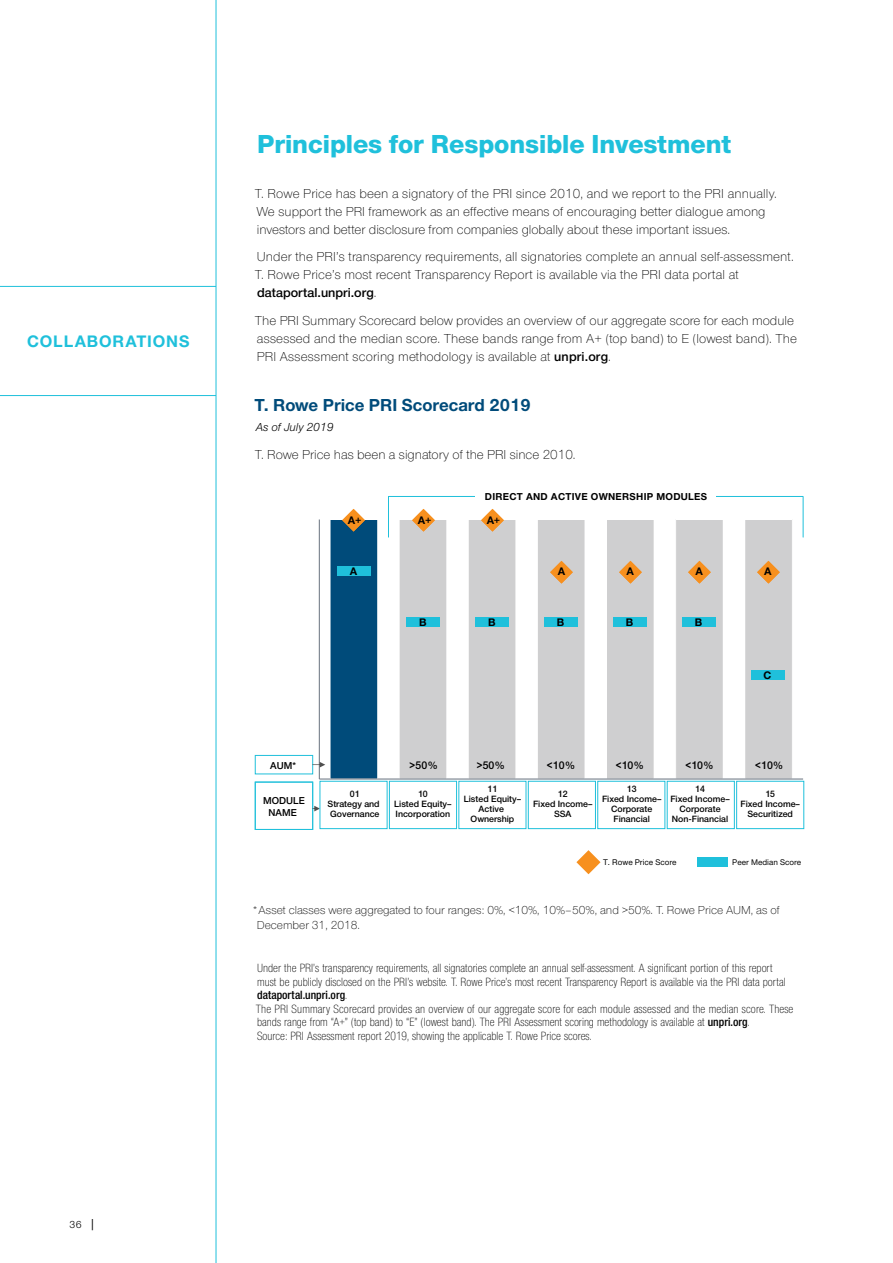
<style>
.page{position:relative;width:893px;height:1263px;background:#fff}
.page>*{position:absolute;margin:0;border:0;box-sizing:border-box;transform-origin:0 0}
.t1{font:800 27px "Nimbus Sans Novus";color:#1fc0db}
.t2{font:700 18px "Nimbus Sans Novus";color:#004b7a}
.t3{font:700 17.25px "Nimbus Sans Novus";letter-spacing:.05em;color:#1fc0db}
.t4{font:300 13.5px/18px "Nimbus Sans Novus";color:#000}
.t5{font:300 12.3px/13.5px "Nimbus Sans Novus Cond";color:#000}
.t6{font:300 12px/15px "Nimbus Sans Novus";color:#000}
.t7{font:italic 12px "Nimbus Sans Novus";color:#000}
.t8{font:600 11.4px "Nimbus Sans Novus";color:#000}
.t9{font:700 11.4px "Nimbus Sans Novus";color:#000}
.t10{font:10.5px "Nimbus Sans Novus";color:#000}
.t11{font:700 10.35px "Nimbus Sans Novus";letter-spacing:.025em;color:#000}
.t12{font:600 10.35px/12.5px "Nimbus Sans Novus";color:#000;text-align:center}
.t13{font:600 9.45px/9.9px "Nimbus Sans Novus";color:#000;text-align:center}
.t14{font:500 8.55px "Nimbus Sans Novus";color:#000}
.s1{font-weight:600}
.s2{font-size:13.5px}
</style>
<div class="page">
<hr style="left:0;top:286px;width:216px;height:1px;background:#1fc0db">
<hr style="left:0;top:395px;width:216px;height:1px;background:#1fc0db">
<hr style="left:216px;top:0;width:1px;height:1263px;background:#1fc0db">
<div style="left:330px;top:519px;width:48px;height:260px;background:#004b7a"></div>
<div style="left:330px;top:519px;width:48px;height:260px;border:1px solid #fff"></div>
<div style="left:399px;top:519px;width:48px;height:260px;background:#cfcfd0"></div>
<div style="left:399px;top:519px;width:48px;height:260px;border:1px solid #fff"></div>
<div style="left:468px;top:519px;width:48px;height:260px;background:#cfcfd0"></div>
<div style="left:468px;top:519px;width:48px;height:260px;border:1px solid #fff"></div>
<div style="left:537px;top:519px;width:48px;height:260px;background:#cfcfd0"></div>
<div style="left:537px;top:519px;width:48px;height:260px;border:1px solid #fff"></div>
<div style="left:606px;top:519px;width:48px;height:260px;background:#cfcfd0"></div>
<div style="left:606px;top:519px;width:48px;height:260px;border:1px solid #fff"></div>
<div style="left:676px;top:519px;width:47px;height:260px;background:#cfcfd0"></div>
<div style="left:745px;top:519px;width:47px;height:260px;background:#cfcfd0"></div>
<div style="left:744px;top:519px;width:49px;height:260px;border:1px solid #fff"></div>
<hr style="left:319px;top:519px;width:1px;height:260px;background:#67717e">
<hr style="left:319px;top:779px;width:484px;height:1px;background:#67717e">
<svg style="left:342px;top:509px;width:23px;height:23px"></svg>
<svg style="left:550px;top:561px;width:23px;height:22px"></svg>
<svg style="left:619px;top:561px;width:23px;height:22px"></svg>
<svg style="left:688px;top:561px;width:23px;height:22px"></svg>
<svg style="left:757px;top:561px;width:23px;height:22px"></svg>
<div style="left:406px;top:617px;width:34px;height:9px;background:#1fc0db"></div>
<div style="left:337px;top:567px;width:33px;height:9px;background:#1fc0db"></div>
<div style="left:475px;top:617px;width:34px;height:9px;background:#1fc0db"></div>
<div style="left:613px;top:617px;width:33px;height:9px;background:#1fc0db"></div>
<div style="left:545px;top:617px;width:33px;height:9px;background:#1fc0db"></div>
<div style="left:682px;top:617px;width:33px;height:9px;background:#1fc0db"></div>
<div style="left:752px;top:670px;width:33px;height:9px;background:#1fc0db"></div>
<svg style="left:576px;top:850px;width:24px;height:24px"></svg>
<div style="left:698px;top:857px;width:30px;height:9px;background:#1fc0db"></div>
<svg style="left:388px;top:496px;width:416px;height:42px"></svg>
<div style="left:476px;top:489px;width:240px;height:16px;background:#fff"></div>
<div style="left:255px;top:782px;width:58px;height:48px;border:1px solid #1fc0db"></div>
<div style="left:255px;top:755px;width:58px;height:19px;border:1px solid #1fc0db"></div>
<svg style="left:312px;top:762px;width:13px;height:5px"></svg>
<svg style="left:312px;top:806px;width:7px;height:5px"></svg>
<div style="left:319px;top:781px;width:69px;height:48px;border:1px solid #1fc0db"></div>
<div style="left:389px;top:781px;width:68px;height:48px;border:1px solid #1fc0db"></div>
<div style="left:458px;top:781px;width:68px;height:48px;border:1px solid #1fc0db"></div>
<div style="left:528px;top:781px;width:68px;height:48px;border:1px solid #1fc0db"></div>
<div style="left:597px;top:781px;width:68px;height:48px;border:1px solid #1fc0db"></div>
<div style="left:667px;top:781px;width:68px;height:48px;border:1px solid #1fc0db"></div>
<div style="left:736px;top:781px;width:68px;height:48px;border:1px solid #1fc0db"></div>
<p class="t3" style="left:27px;top:335px;width:164px">COLLABORATIONS</p>
<h1 class="t1" style="left:257px;top:135px;width:476px">Principles for Responsible Investment</h1>
<p class="t4" style="left:255px;top:185px;width:523px">T. Rowe Price has been a signatory of the PRI since 2010, and we report to the PRI annually.<br>We support the PRI framework as an effective means of encouraging better dialogue among investors and better disclosure from companies globally about these important issues.</p>
<p class="t4" style="left:255px;top:249px;width:540px">Under the PRI’s transparency requirements, all signatories complete an annual self-assessment.<br>T. Rowe Price’s most recent Transparency Report is available via the PRI data portal at <span class="s1">dataportal.unpri.org</span>.</p>
<p class="t4" style="left:255px;top:312px;width:543px">The PRI Summary Scorecard below provides an overview of our aggregate score for each module assessed and the median score. These bands range from A+ (top band) to E (lowest band). The<br>PRI Assessment scoring methodology is available at <span class="s1">unpri.org</span>.</p>
<h2 class="t2" style="left:254px;top:399px;width:278px">T. Rowe Price PRI Scorecard 2019</h2>
<p class="t7" style="left:256px;top:423px;width:79px">As of July 2019</p>
<p class="t4" style="left:255px;top:446px;width:322px">T. Rowe Price has been a signatory of the PRI since 2010.</p>
<p class="t11" style="left:485px;top:490px;width:224px">DIRECT AND ACTIVE OWNERSHIP MODULES</p>
<p class="t9" style="left:348px;top:513px;width:15px">A+</p>
<p class="t9" style="left:418px;top:513px;width:15px">A+</p>
<p class="t9" style="left:487px;top:513px;width:15px">A+</p>
<p class="t9" style="left:350px;top:565px;width:9px">A</p>
<p class="t9" style="left:558px;top:565px;width:9px">A</p>
<p class="t9" style="left:627px;top:565px;width:9px">A</p>
<p class="t9" style="left:695px;top:565px;width:9px">A</p>
<p class="t9" style="left:764px;top:565px;width:9px">A</p>
<p class="t9" style="left:419px;top:615px;width:9px">B</p>
<p class="t9" style="left:488px;top:615px;width:9px">B</p>
<p class="t9" style="left:557px;top:615px;width:9px">B</p>
<p class="t9" style="left:626px;top:615px;width:9px">B</p>
<p class="t9" style="left:695px;top:615px;width:9px">B</p>
<p class="t9" style="left:764px;top:668px;width:9px">C</p>
<p class="t12" style="left:270px;top:760px;width:27px">AUM*</p>
<p class="t12" style="left:263px;top:795px;width:43px">MODULE<br>NAME</p>
<p class="t8" style="left:409px;top:761px;width:30px">&gt;50%</p>
<p class="t8" style="left:476px;top:761px;width:30px">&gt;50%</p>
<p class="t8" style="left:547px;top:761px;width:30px">&lt;10%</p>
<p class="t8" style="left:615px;top:761px;width:30px">&lt;10%</p>
<p class="t8" style="left:685px;top:761px;width:30px">&lt;10%</p>
<p class="t8" style="left:755px;top:761px;width:30px">&lt;10%</p>
<p class="t13" style="left:328px;top:790px;width:54px">01<br>Strategy and<br>Governance</p>
<p class="t13" style="left:394px;top:790px;width:59px">10<br>Listed Equity–<br>Incorporation</p>
<p class="t13" style="left:464px;top:785px;width:59px">11<br>Listed Equity–<br>Active<br>Ownership</p>
<p class="t13" style="left:533px;top:790px;width:61px">12<br>Fixed Income–<br>SSA</p>
<p class="t13" style="left:602px;top:785px;width:61px">13<br>Fixed Income–<br>Corporate<br>Financial</p>
<p class="t13" style="left:670px;top:785px;width:61px">14<br>Fixed Income–<br>Corporate<br>Non-Financial</p>
<p class="t13" style="left:741px;top:790px;width:61px">15<br>Fixed Income–<br>Securitized</p>
<p class="t14" style="left:603px;top:857px;width:75px">T. Rowe Price Score</p>
<p class="t14" style="left:732px;top:857px;width:71px">Peer Median Score</p>
<p class="t6" style="left:257px;top:903px;width:524px;text-indent:-5px">*Asset classes were aggregated to four ranges: 0%, &lt;10%, 10%–50%, and &gt;50%. T. Rowe Price AUM, as of<br>December 31, 2018.</p>
<p class="t5" style="left:256px;top:962px;width:539px">Under the PRI’s transparency requirements, all signatories complete an annual self-assessment. A significant portion of this report must be publicly disclosed on the PRI’s website. T. Rowe Price’s most recent Transparency Report is available via the PRI data portal <span class="s1">dataportal.unpri.org</span>.<br>The PRI Summary Scorecard provides an overview of our aggregate score for each module assessed and the median score. These bands range from “A+” (top band) to “E” (lowest band). The PRI Assessment scoring methodology is available at <span class="s1">unpri.org</span>.<br>Source: PRI Assessment report 2019, showing the applicable T. Rowe Price scores.</p>
<p class="t10" style="left:69px;top:1221px;width:28px">36 <span class="s2">|</span></p>
</div>
